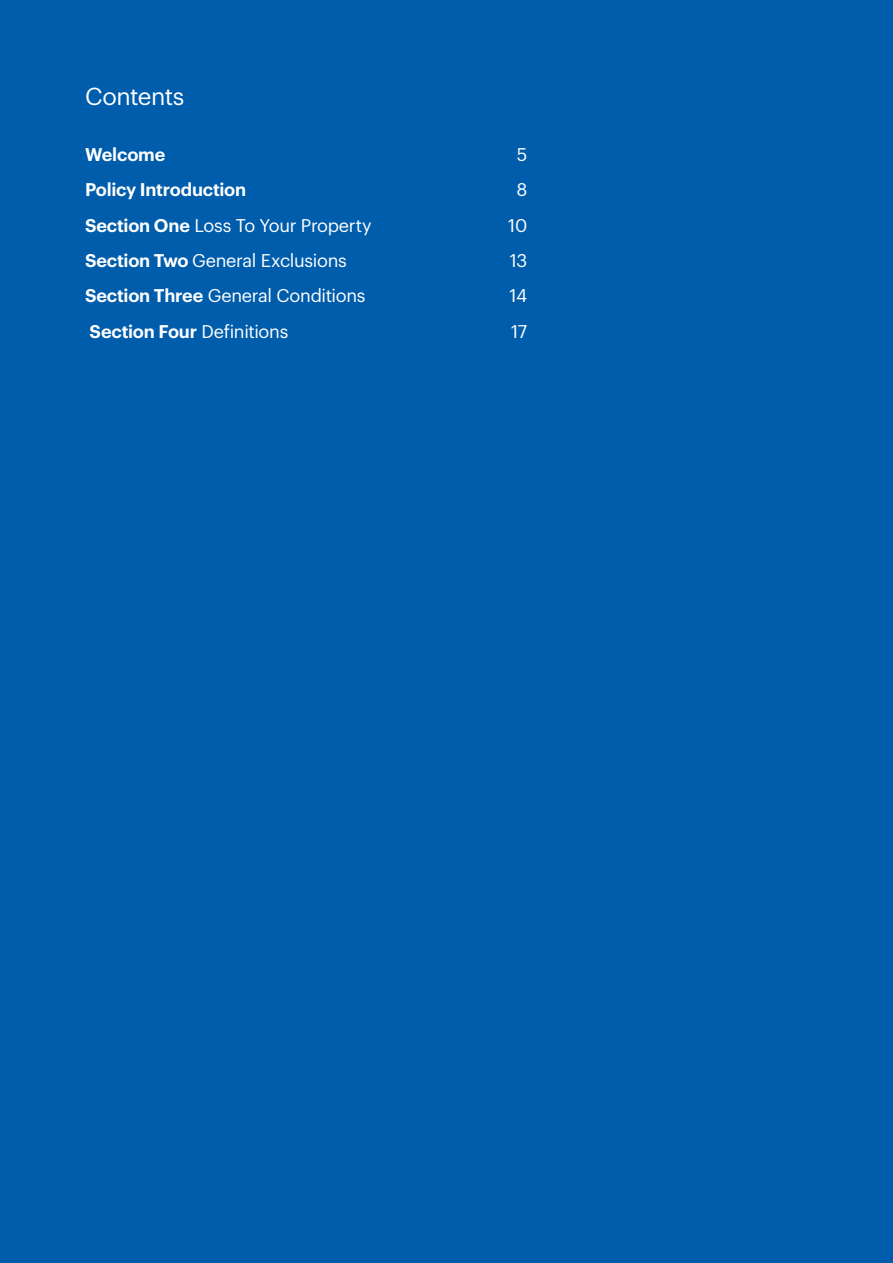
<style>
.page{position:relative;width:893px;height:1263px;background:#005dac}
.page>*{position:absolute;margin:0;border:0;box-sizing:border-box;transform-origin:0 0}
.t1{font:24px "Graphik";letter-spacing:-.015em;color:#fff}
.t2{font:18px "Graphik";letter-spacing:-.015em;color:#fff}
.t3{font:600 18px "Graphik";letter-spacing:-.015em;color:#fff}
.s1{font-weight:600}
.s2{font-weight:400}
</style>
<div class="page">
<h1 class="t1" style="left:85px;top:78px;width:101px">Contents</h1>
<p class="t3" style="left:85px;top:141px;width:82px">Welcome</p>
<p class="t2" style="left:517px;top:141px;width:12px">5</p>
<p class="t3" style="left:85px;top:176px;width:163px">Policy Introduction</p>
<p class="t2" style="left:516px;top:176px;width:12px">8</p>
<p class="t2" style="left:85px;top:212px;width:288px"><span class="s1">Section One</span> Loss To Your Property</p>
<p class="t2" style="left:508px;top:212px;width:21px">10</p>
<p class="t2" style="left:85px;top:247px;width:263px"><span class="s1">Section Two</span> General Exclusions</p>
<p class="t2" style="left:510px;top:247px;width:19px">13</p>
<p class="t2" style="left:85px;top:282px;width:282px"><span class="s1">Section Three</span> General Conditions</p>
<p class="t2" style="left:510px;top:282px;width:19px">14</p>
<p class="t3" style="left:90px;top:317px;width:200px">Section Four <span class="s2">Definitions</span></p>
<p class="t2" style="left:511px;top:317px;width:18px">17</p>
</div>
